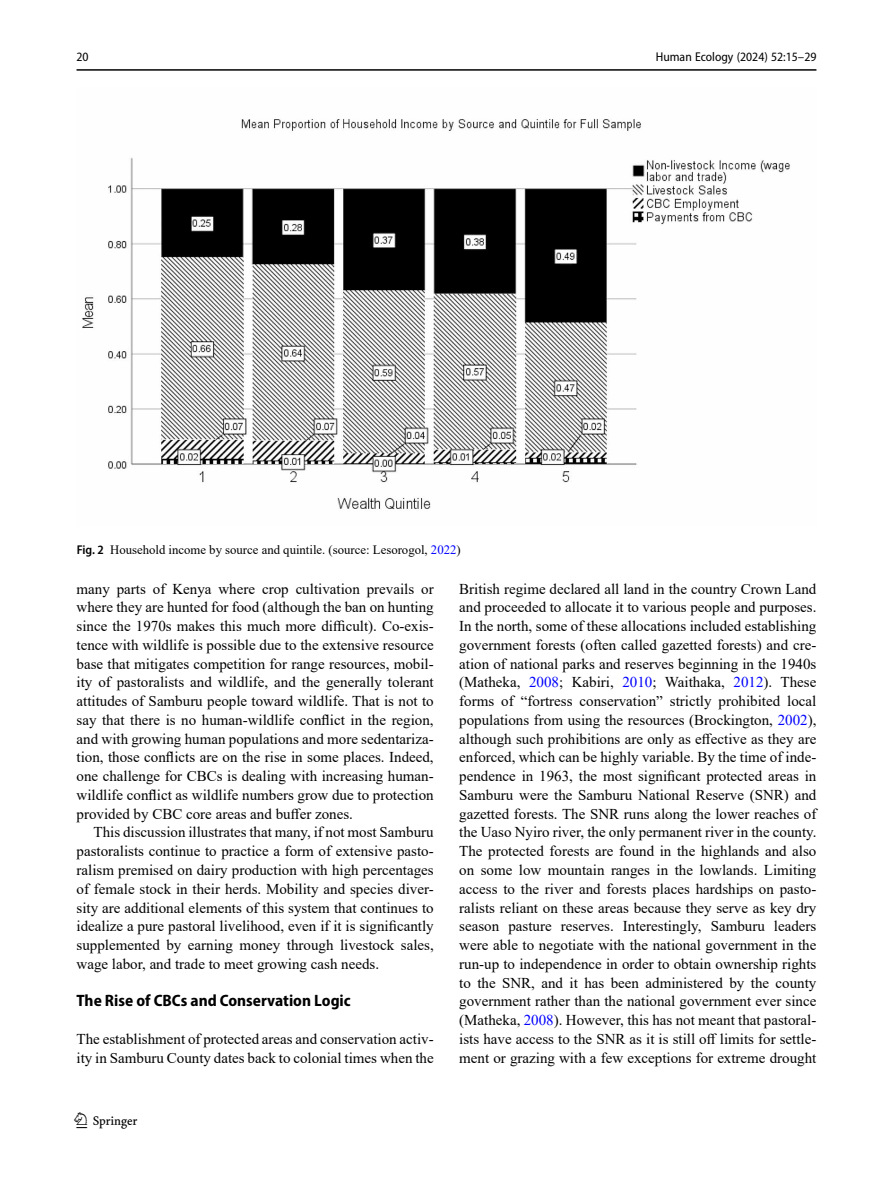
<style>
.page{position:relative;width:893px;height:1187px;background:#fff}
.page>*{position:absolute;margin:0;border:0;box-sizing:border-box;transform-origin:0 0}
.t1{font:22.5px "Springnew";color:#000}
.Head_2{font:700 semi-condensed 16.5px "Myriad Pro";color:#000}
.Body_Text{font:15px/18.8px "Times New Roman";color:#000;text-align:justify}
.Body_Text_Indent{font:15px/18.8px "Times New Roman";color:#000;text-align:justify}
.Figure_Caption{font:12.75px "Times New Roman";color:#000}
.t2{font:semi-condensed 12.75px "Myriad Pro";color:#000}
.s1{font-family:"Myriad Pro";font-weight:600;font-stretch:semi-condensed}
.s2{color:#00f}
</style>
<div class="page">
<hr style="left:77px;top:69px;width:739px;height:2px;background:#000">
<img style="left:82px;top:119px;width:708px;height:391px">
<p class="t2" style="left:77px;top:49px;width:14px">20</p>
<p class="Figure_Caption" style="left:77px;top:541px;width:385px"><span class="s1">Fig. 2</span> Household income by source and quintile. (source: Lesorogol, <span class="s2">2022</span>)</p>
<p class="t2" style="left:656px;top:49px;width:162px">Human Ecology (2024) 52:15–29</p>
<p class="Body_Text_Indent" style="left:77px;top:578px;width:359px">many parts of Kenya where crop cultivation prevails or where they are hunted for food (although the ban on hunting since the 1970s makes this much more difficult). Co-exis&shy;tence with wildlife is possible due to the extensive resource base that mitigates competition for range resources, mobil&shy;ity of pastoralists and wildlife, and the generally tolerant attitudes of Samburu people toward wildlife. That is not to say that there is no human-wildlife conflict in the region, and with growing human populations and more sedentariza&shy;tion, those conflicts are on the rise in some places. Indeed, one challenge for CBCs is dealing with increasing human&shy;wildlife conflict as wildlife numbers grow due to protection provided by CBC core areas and buffer zones.</p>
<p class="Body_Text_Indent" style="left:77px;top:822px;width:359px;text-indent:17px">This discussion illustrates that many, if not most Samburu pastoralists continue to practice a form of extensive pasto&shy;ralism premised on dairy production with high percentages of female stock in their herds. Mobility and species diver&shy;sity are additional elements of this system that continues to idealize a pure pastoral livelihood, even if it is significantly supplemented by earning money through livestock sales, wage labor, and trade to meet growing cash needs.</p>
<p class="Head_2" style="left:77px;top:990px;width:276px">The Rise of CBCs and Conservation Logic</p>
<p class="Body_Text" style="left:77px;top:1028px;width:359px">The establishment of protected areas and conservation activ&shy;ity in Samburu County dates back to colonial times when the</p>
<h1 class="t1" style="left:77px;top:1107px;width:63px">1 3</h1>
<p class="Body_Text" style="left:459px;top:578px;width:359px">British regime declared all land in the country Crown Land and proceeded to allocate it to various people and purposes.<br>In the north, some of these allocations included establishing government forests (often called gazetted forests) and cre&shy;ation of national parks and reserves beginning in the 1940s (Matheka, <span class="s2">2008</span>; Kabiri, <span class="s2">2010</span>; Waithaka, <span class="s2">2012</span>). These forms of “fortress conservation” strictly prohibited local populations from using the resources (Brockington, <span class="s2">2002</span>), although such prohibitions are only as effective as they are enforced, which can be highly variable. By the time of inde&shy;pendence in 1963, the most significant protected areas in Samburu were the Samburu National Reserve (SNR) and gazetted forests. The SNR runs along the lower reaches of the Uaso Nyiro river, the only permanent river in the county.<br>The protected forests are found in the highlands and also on some low mountain ranges in the lowlands. Limiting access to the river and forests places hardships on pasto&shy;ralists reliant on these areas because they serve as key dry season pasture reserves. Interestingly, Samburu leaders were able to negotiate with the national government in the run-up to independence in order to obtain ownership rights to the SNR, and it has been administered by the county government rather than the national government ever since (Matheka, <span class="s2">2008</span>). However, this has not meant that pastoral&shy;ists have access to the SNR as it is still off limits for settle&shy;ment or grazing with a few exceptions for extreme drought</p>
</div>
